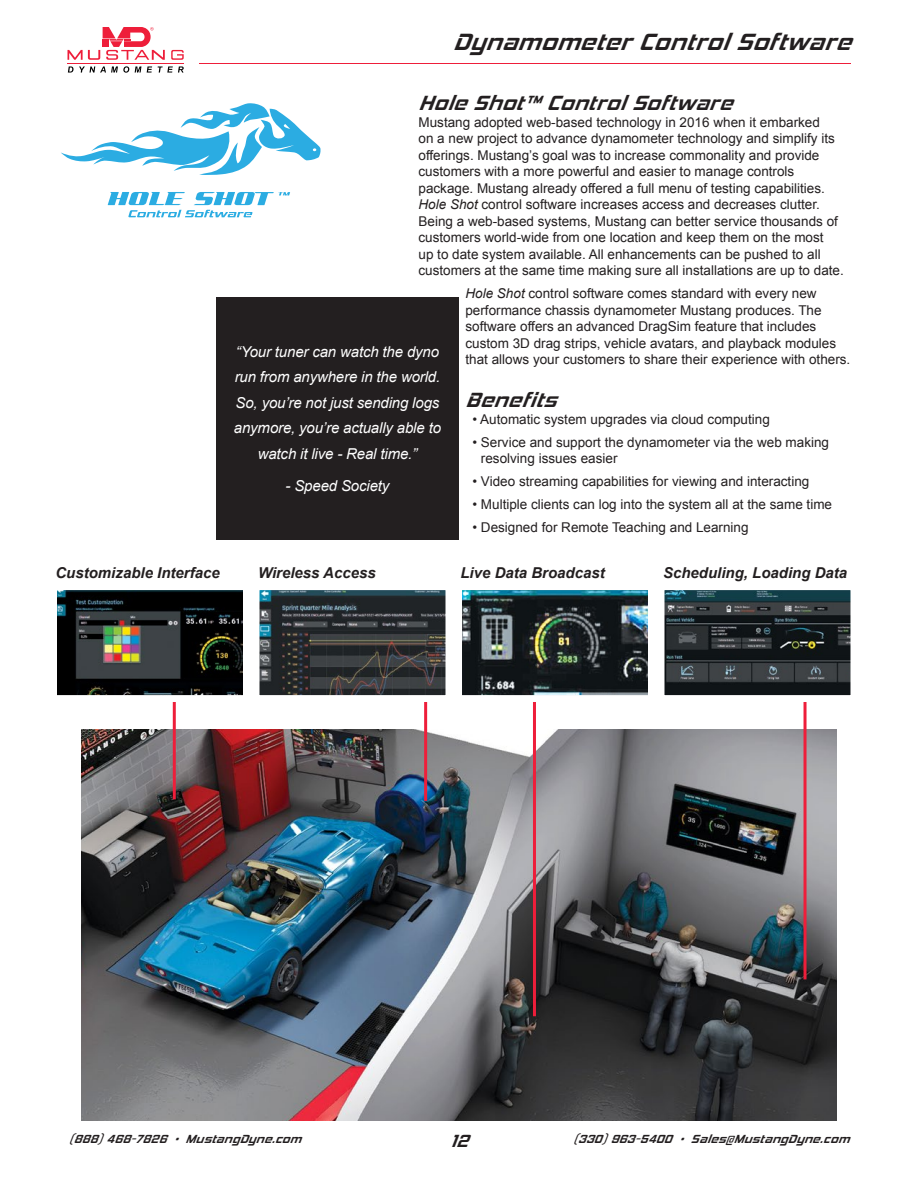
<style>
.page{position:relative;width:918px;height:1188px;background:#fff}
.page>*{position:absolute;margin:0;border:0;box-sizing:border-box;transform-origin:0 0}
.t1{font:italic 700 24px "Hemi Head Rg";letter-spacing:.03em;color:#231f20}
.t2{font:italic 700 21px "Hemi Head Rg";letter-spacing:.03em;color:#231f20}
.t3{font:italic 700 18px "Hemi Head Rg";color:#231f20}
.t4{font:italic 15px/25.5px "Arial";letter-spacing:-.01em;color:#fff;text-align:center}
.t5{font:italic 700 15px "Arial";color:#231f20}
.t6{font:13.5px/16.5px "Arial";color:#231f20}
.t7{font:italic 700 12px "Hemi Head Rg";letter-spacing:.03em;color:#231f20}
.s1{font-style:italic}
</style>
<div class="page">
<svg style="left:68px;top:27px;width:116px;height:33px"></svg>
<hr style="left:68px;top:63px;width:116px;height:1px;background:#ee1e3a">
<hr style="left:199px;top:63px;width:651px;height:1px;background:#ee1e3a">
<svg style="left:68px;top:66px;width:61px;height:7px"></svg>
<svg style="left:135px;top:66px;width:6px;height:7px"></svg>
<svg style="left:147px;top:66px;width:5px;height:7px"></svg>
<svg style="left:158px;top:66px;width:26px;height:7px"></svg>
<img style="left:81px;top:729px;width:756px;height:391px">
<img style="left:58px;top:591px;width:184px;height:103px">
<div style="left:54px;top:587px;width:192px;height:111px;border:3px solid #fff"></div>
<img style="left:260px;top:591px;width:184px;height:103px">
<div style="left:256px;top:587px;width:192px;height:111px;border:3px solid #fff"></div>
<img style="left:463px;top:591px;width:184px;height:103px">
<div style="left:459px;top:587px;width:192px;height:111px;border:3px solid #fff"></div>
<img style="left:666px;top:591px;width:184px;height:103px">
<div style="left:662px;top:587px;width:192px;height:111px;border:3px solid #fff"></div>
<hr style="left:173px;top:702px;width:3px;height:97px;background:#ee1e3a">
<hr style="left:424px;top:702px;width:3px;height:99px;background:#ee1e3a">
<hr style="left:533px;top:702px;width:3px;height:314px;background:#ee1e3a">
<hr style="left:804px;top:702px;width:3px;height:277px;background:#ee1e3a">
<svg style="left:61px;top:103px;width:260px;height:72px"></svg>
<svg style="left:108px;top:192px;width:182px;height:25px"></svg>
<div style="left:216px;top:297px;width:243px;height:243px;background:#231f20"></div>
<h1 class="t1" style="left:453px;top:28px;width:404px">Dynamometer Control Software</h1>
<h2 class="t2" style="left:418px;top:90px;width:320px">Hole Shot™ Control Software</h2>
<p class="t6" style="left:418px;top:114px;width:427px">Mustang adopted web-based technology in 2016 when it embarked<br>on a new project to advance dynamometer technology and simplify its offerings. Mustang’s goal was to increase commonality and provide customers with a more powerful and easier to manage controls package. Mustang already offered a full menu of testing capabilities.<br><span class="s1">Hole Shot</span> control software increases access and decreases clutter.<br>Being a web-based systems, Mustang can better service thousands of customers world-wide from one location and keep them on the most<br>up to date system available. All enhancements can be pushed to all customers at the same time making sure all installations are up to date.</p>
<p class="t6" style="left:465px;top:285px;width:386px"><span class="s1">Hole Shot</span> control software comes standard with every new performance chassis dynamometer Mustang produces. The software offers an advanced DragSim feature that includes custom 3D drag strips, vehicle avatars, and playback modules that allows your customers to share their experience with others.</p>
<h2 class="t2" style="left:465px;top:388px;width:97px">Benefits</h2>
<p class="t6" style="left:472px;top:411px;width:299px">• Automatic system upgrades via cloud computing</p>
<p class="t6" style="left:481px;top:434px;width:350px;text-indent:-8px">• Service and support the dynamometer via the web making resolving issues easier</p>
<p class="t6" style="left:472px;top:473px;width:338px">• Video streaming capabilities for viewing and interacting</p>
<p class="t6" style="left:472px;top:496px;width:361px">• Multiple clients can log into the system all at the same time</p>
<p class="t6" style="left:472px;top:519px;width:278px">• Designed for Remote Teaching and Learning</p>
<p class="t4" style="left:234px;top:339px;width:209px">“Your tuner can watch the dyno run from anywhere in the world.<br>So, you’re not just sending logs anymore, you’re actually able to watch it live - Real time.”</p>
<p class="t4" style="left:286px;top:473px;width:105px">- Speed Society</p>
<p class="t5" style="left:56px;top:563px;width:166px">Customizable Interface</p>
<p class="t5" style="left:258px;top:563px;width:119px">Wireless Access</p>
<p class="t5" style="left:460px;top:563px;width:146px">Live Data Broadcast</p>
<p class="t5" style="left:663px;top:563px;width:186px">Scheduling, Loading Data</p>
<p class="t7" style="left:69px;top:1132px;width:236px">(888) 468 -7826 • MustangDyne.com</p>
<h3 class="t3" style="left:450px;top:1130px;width:19px">12</h3>
<p class="t7" style="left:573px;top:1132px;width:280px">(330) 963 -5400 • Sales@MustangDyne.com</p>
</div>
